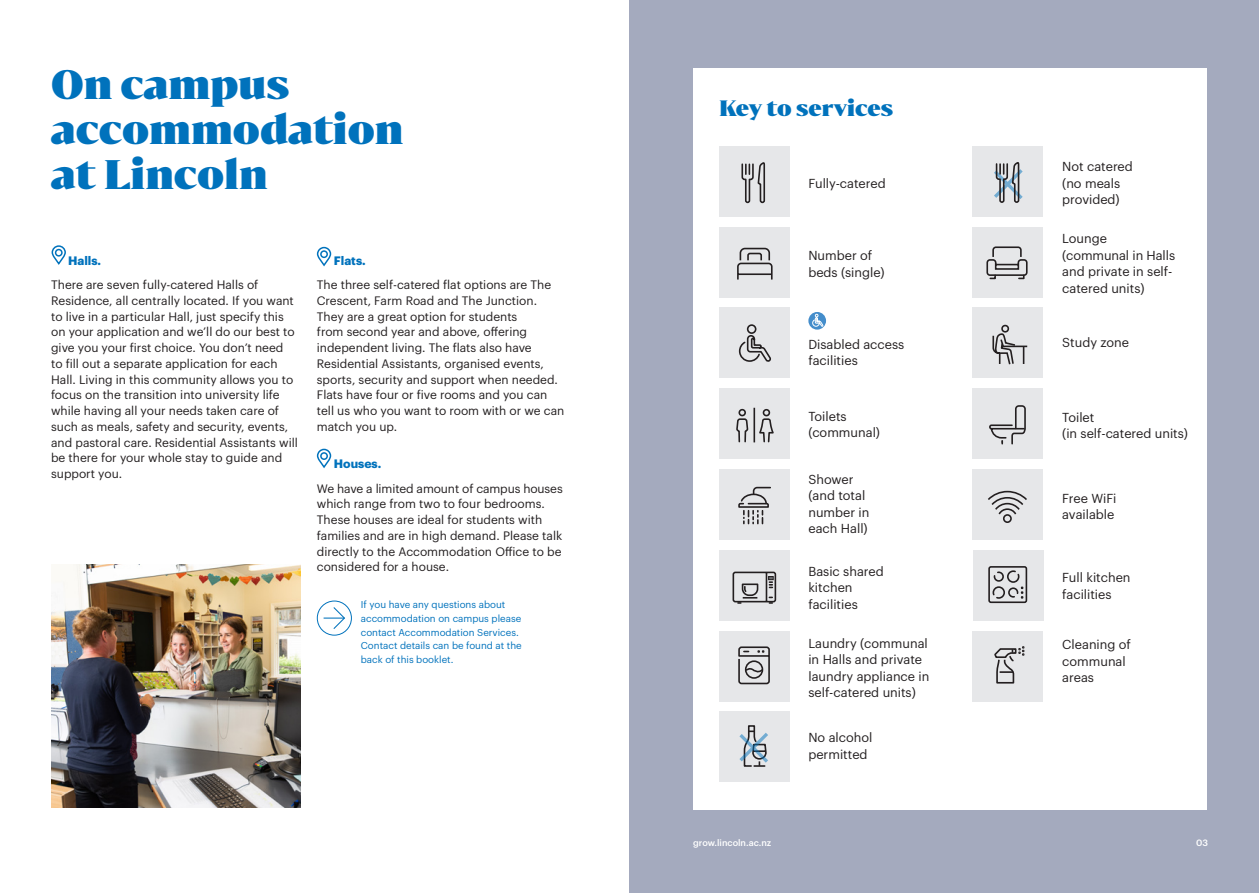
<style>
.page{position:relative;width:1259px;height:893px;background:#fff}
.page>*{position:absolute;margin:0;border:0;box-sizing:border-box;transform-origin:0 0}
.Page_Title{font:900 39px/45px "Bw Darius";color:#0072bc}
.Subheading_-_14pt_16{font:900 21px "Bw Darius";color:#0072bc}
.Body_Text_8_5pt_11pt{font:12.75px/16.5px "Graphik";color:#231f20}
.Body_Text_Half-Space{font:12px/15.8px "Graphik";color:#231f20}
.Subheading_Blue_Bold{font:700 12px "Graphik";color:#0072bc}
.Small_Body_Text_6_5p{font:9.75px/13.5px "Graphik";color:#0072bc}
.Folio_V{font:500 9px "Graphik";color:#fff}
</style>
<div class="page">
<div style="left:629px;top:0;width:630px;height:893px;background:#a4aabe"></div>
<div style="left:693px;top:68px;width:514px;height:741px;background:#fff"></div>
<div style="left:972px;top:469px;width:70px;height:71px;background:#e6e7e9"></div>
<svg style="left:988px;top:490px;width:39px;height:33px"></svg>
<div style="left:719px;top:308px;width:70px;height:70px;background:#e6e7e9"></div>
<svg style="left:738px;top:324px;width:33px;height:38px"></svg>
<div style="left:719px;top:227px;width:70px;height:70px;background:#e6e7e9"></div>
<svg style="left:737px;top:247px;width:36px;height:33px"></svg>
<div style="left:972px;top:227px;width:70px;height:70px;background:#e6e7e9"></div>
<svg style="left:986px;top:246px;width:42px;height:34px"></svg>
<div style="left:972px;top:308px;width:70px;height:70px;background:#e6e7e9"></div>
<svg style="left:992px;top:324px;width:35px;height:41px"></svg>
<div style="left:719px;top:550px;width:70px;height:70px;background:#e6e7e9"></div>
<svg style="left:732px;top:571px;width:45px;height:33px"></svg>
<div style="left:719px;top:631px;width:70px;height:70px;background:#e6e7e9"></div>
<div style="left:745px;top:660px;width:18px;height:19px;border:2px solid #231f20;border-radius:50%"></div>
<svg style="left:744px;top:667px;width:20px;height:7px"></svg>
<div style="left:738px;top:646px;width:32px;height:38px;border:2px solid #231f20;border-radius:2px"></div>
<svg style="left:757px;top:650px;width:7px;height:3px"></svg>
<div style="left:972px;top:631px;width:70px;height:70px;background:#e6e7e9"></div>
<svg style="left:994px;top:646px;width:30px;height:38px"></svg>
<div style="left:719px;top:146px;width:70px;height:70px;background:#e6e7e9"></div>
<svg style="left:741px;top:163px;width:25px;height:41px"></svg>
<div style="left:972px;top:146px;width:70px;height:70px;background:#e6e7e9"></div>
<svg style="left:994px;top:162px;width:28px;height:41px"></svg>
<div style="left:719px;top:469px;width:70px;height:70px;background:#e6e7e9"></div>
<svg style="left:738px;top:486px;width:33px;height:39px"></svg>
<div style="left:719px;top:389px;width:70px;height:70px;background:#e6e7e9"></div>
<div style="left:738px;top:409px;width:8px;height:7px;border:2px solid #231f20;border-radius:50%"></div>
<svg style="left:737px;top:418px;width:11px;height:25px"></svg>
<div style="left:762px;top:409px;width:8px;height:7px;border:2px solid #231f20;border-radius:50%"></div>
<svg style="left:759px;top:418px;width:15px;height:25px"></svg>
<hr style="left:753px;top:408px;width:2px;height:34px;background:#231f20">
<div style="left:972px;top:389px;width:70px;height:70px;background:#e6e7e9"></div>
<svg style="left:989px;top:405px;width:37px;height:40px"></svg>
<div style="left:719px;top:712px;width:70px;height:70px;background:#e6e7e9"></div>
<svg style="left:739px;top:725px;width:29px;height:42px"></svg>
<div style="left:973px;top:550px;width:70px;height:70px;background:#e6e7e9"></div>
<svg style="left:988px;top:566px;width:40px;height:38px"></svg>
<svg style="left:808px;top:312px;width:18px;height:18px"></svg>
<svg style="left:812px;top:314px;width:11px;height:13px"></svg>
<svg style="left:51px;top:245px;width:15px;height:20px"></svg>
<div style="left:55px;top:249px;width:8px;height:8px;border:2px solid #0072bc;border-radius:50%"></div>
<svg style="left:316px;top:246px;width:16px;height:21px"></svg>
<div style="left:320px;top:250px;width:8px;height:8px;border:2px solid #0072bc;border-radius:50%"></div>
<svg style="left:316px;top:448px;width:16px;height:20px"></svg>
<div style="left:320px;top:452px;width:8px;height:8px;border:2px solid #0072bc;border-radius:50%"></div>
<div style="left:317px;top:601px;width:35px;height:35px;border:1px solid #0072bc;border-radius:50%"></div>
<svg style="left:323px;top:606px;width:23px;height:23px"></svg>
<img style="left:52px;top:565px;width:248px;height:243px">
<p class="Page_Title" style="left:51px;top:60px;width:354px">On campus accommodation at Lincoln</p>
<p class="Subheading_Blue_Bold" style="left:68px;top:251px;width:35px">Halls.</p>
<p class="Body_Text_Half-Space" style="left:51px;top:276px;width:248px">There are seven fully-catered Halls of Residence, all centrally located. If you want to live in a particular Hall, just specify this on your application and we’ll do our best to give you your first choice. You don’t need<br>to fill out a separate application for each Hall. Living in this community allows you to focus on the transition into university life while having all your needs taken care of such as meals, safety and security, events, and pastoral care. Residential Assistants will be there for your whole stay to guide and support you.</p>
<p class="Subheading_Blue_Bold" style="left:334px;top:251px;width:33px">Flats.</p>
<p class="Body_Text_Half-Space" style="left:317px;top:276px;width:249px">The three self-catered flat options are The Crescent, Farm Road and The Junction.<br>They are a great option for students<br>from second year and above, offering independent living. The flats also have Residential Assistants, organised events, sports, security and support when needed.<br>Flats have four or five rooms and you can tell us who you want to room with or we can match you up.</p>
<p class="Subheading_Blue_Bold" style="left:334px;top:455px;width:49px">Houses.</p>
<p class="Body_Text_Half-Space" style="left:317px;top:479px;width:247px">We have a limited amount of campus houses which range from two to four bedrooms.<br>These houses are ideal for students with families and are in high demand. Please talk directly to the Accommodation Office to be considered for a house.</p>
<p class="Small_Body_Text_6_5p" style="left:361px;top:597px;width:162px">If you have any questions about accommodation on campus please contact Accommodation Services.</p>
<p class="Small_Body_Text_6_5p" style="left:361px;top:638px;width:162px">Contact details can be found at the back of this booklet.</p>
<p class="Subheading_-_14pt_16" style="left:719px;top:94px;width:175px">Key to services</p>
<p class="Body_Text_8_5pt_11pt" style="left:808px;top:174px;width:79px">Fully-catered</p>
<p class="Body_Text_8_5pt_11pt" style="left:808px;top:246px;width:78px">Number of beds (single)</p>
<p class="Body_Text_8_5pt_11pt" style="left:808px;top:335px;width:97px">Disabled access facilities</p>
<p class="Body_Text_8_5pt_11pt" style="left:1062px;top:157px;width:72px">Not catered (no meals provided)</p>
<p class="Body_Text_8_5pt_11pt" style="left:1062px;top:229px;width:114px">Lounge (communal in Halls and private in self&shy;catered units)</p>
<p class="Body_Text_8_5pt_11pt" style="left:1062px;top:333px;width:68px">Study zone</p>
<p class="Body_Text_8_5pt_11pt" style="left:808px;top:407px;width:73px">Toilets (communal)</p>
<p class="Body_Text_8_5pt_11pt" style="left:1062px;top:408px;width:127px">Toilet<br>(in self-catered units)</p>
<p class="Body_Text_8_5pt_11pt" style="left:808px;top:470px;width:63px">Shower (and total number in each Hall)</p>
<p class="Body_Text_8_5pt_11pt" style="left:1062px;top:489px;width:56px">Free WiFi available</p>
<p class="Body_Text_8_5pt_11pt" style="left:808px;top:562px;width:77px">Basic shared kitchen facilities</p>
<p class="Body_Text_8_5pt_11pt" style="left:1062px;top:568px;width:70px">Full kitchen facilities</p>
<p class="Body_Text_8_5pt_11pt" style="left:808px;top:634px;width:122px">Laundry (communal in Halls and private laundry appliance in self-catered units)</p>
<p class="Body_Text_8_5pt_11pt" style="left:808px;top:728px;width:66px">No alcohol permitted</p>
<p class="Body_Text_8_5pt_11pt" style="left:1062px;top:635px;width:70px">Cleaning of communal areas</p>
<p class="Folio_V" style="left:693px;top:836px;width:79px">grow.lincoln.ac.nz</p>
<p class="Folio_V" style="left:1196px;top:836px;width:13px">03</p>
</div>
